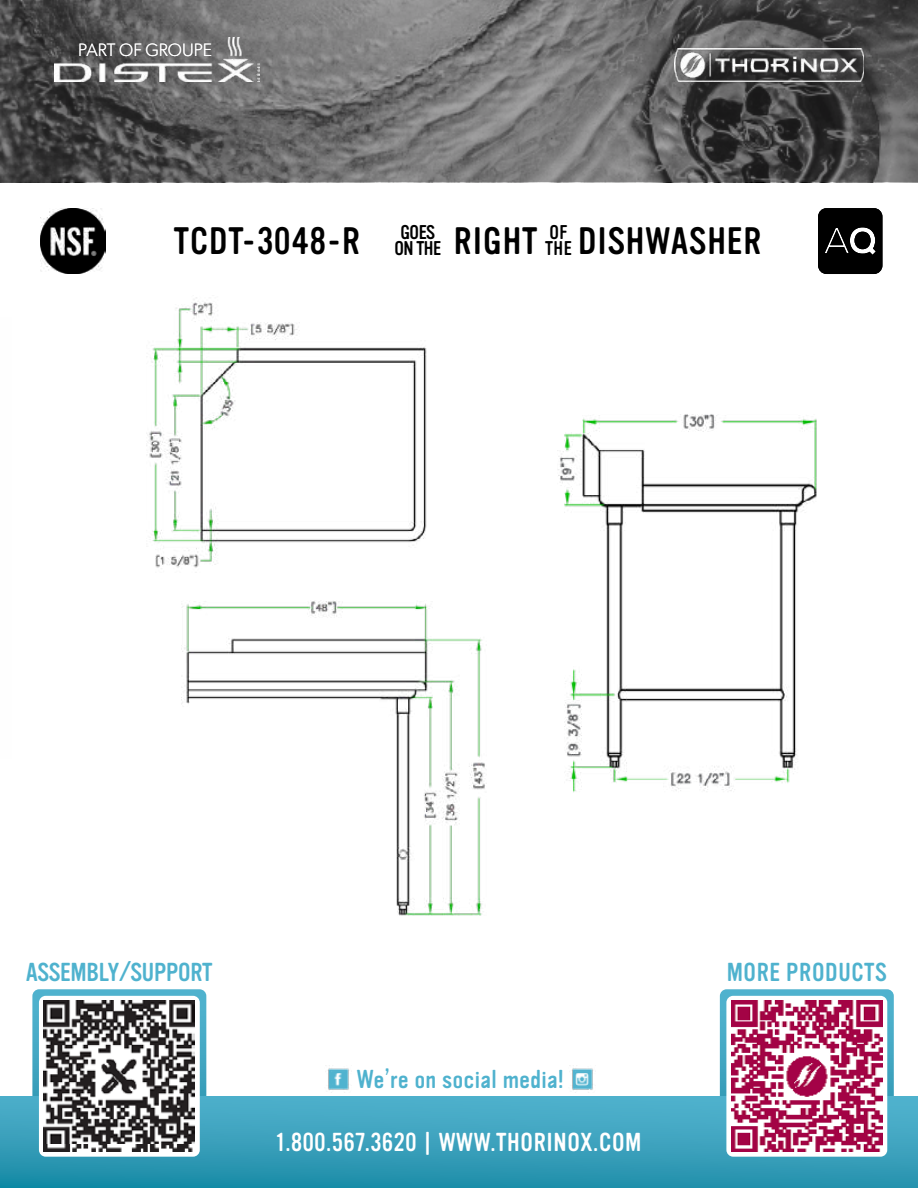
<style>
.page{position:relative;width:918px;height:1188px;background:#fff}
.page>*{position:absolute;margin:0;border:0;box-sizing:border-box;transform-origin:0 0}
.t1{font:37.5px "Vinyl OT";letter-spacing:.025em;color:#000}
.t2{font:25.5px "Vinyl OT";letter-spacing:.025em;color:#fff}
.t3{font:25.5px "Vinyl OT";letter-spacing:.025em;color:#4fb2ce}
.t4{font:25.5px "Vinyl OT";letter-spacing:-.01em;color:#4fb2ce}
.t5{font:19.5px/16.5px "Vinyl OT";letter-spacing:-.025em;color:#000}
.t6{font:300 18px "Gibson";color:#fff}
</style>
<div class="page">
<img style="left:41px;top:208px;width:65px;height:65px">
<svg style="left:818px;top:208px;width:64px;height:66px;background:#1b1b1b"></svg>
<img style="left:557px;top:414px;width:260px;height:379px">
<img style="left:146px;top:297px;width:281px;height:272px">
<img style="left:181px;top:601px;width:306px;height:315px">
<svg style="left:0;top:0;width:918px;height:182px;background:#646364"></svg>
<svg style="left:720px;top:989px;width:174px;height:174px;background:#52b1cb"></svg>
<svg style="left:32px;top:989px;width:174px;height:174px;background:#52b1cb"></svg>
<div style="left:0;top:1096px;width:918px;height:92px;background:linear-gradient(to bottom,#54b3cf,#218faa)"></div>
<img style="left:674px;top:49px;width:190px;height:32px">
<div style="left:726px;top:996px;width:161px;height:161px;background:#fff;border-radius:7px"></div>
<img style="left:731px;top:1000px;width:151px;height:151px">
<div style="left:39px;top:996px;width:161px;height:161px;background:#fff;border-radius:7px"></div>
<img style="left:44px;top:1001px;width:151px;height:151px">
<img style="left:328px;top:1068px;width:21px;height:22px">
<img style="left:572px;top:1068px;width:21px;height:22px">
<img style="left:54px;top:37px;width:205px;height:44px">
<p class="t6" style="left:78px;top:39px;width:135px">PART OF GROUPE</p>
<h1 class="t1" style="left:174px;top:221px;width:187px">TCDT-3048-R</h1>
<p class="t5" style="left:394px;top:224px;width:48px;text-align:center">GOES<br>ON THE</p>
<p class="t5" style="left:545px;top:224px;width:28px">OF<br>THE</p>
<h1 class="t1" style="left:454px;top:221px;width:309px">RIGHT DISHWASHER</h1>
<p class="t4" style="left:26px;top:958px;width:188px">ASSEMBLY/SUPPORT</p>
<p class="t3" style="left:727px;top:958px;width:162px">MORE PRODUCTS</p>
<p class="t3" style="left:357px;top:1065px;width:208px">We’re on social media!</p>
<p class="t2" style="left:276px;top:1128px;width:367px">1.800.567.3620 | WWW.THORINOX.COM</p>
</div>
